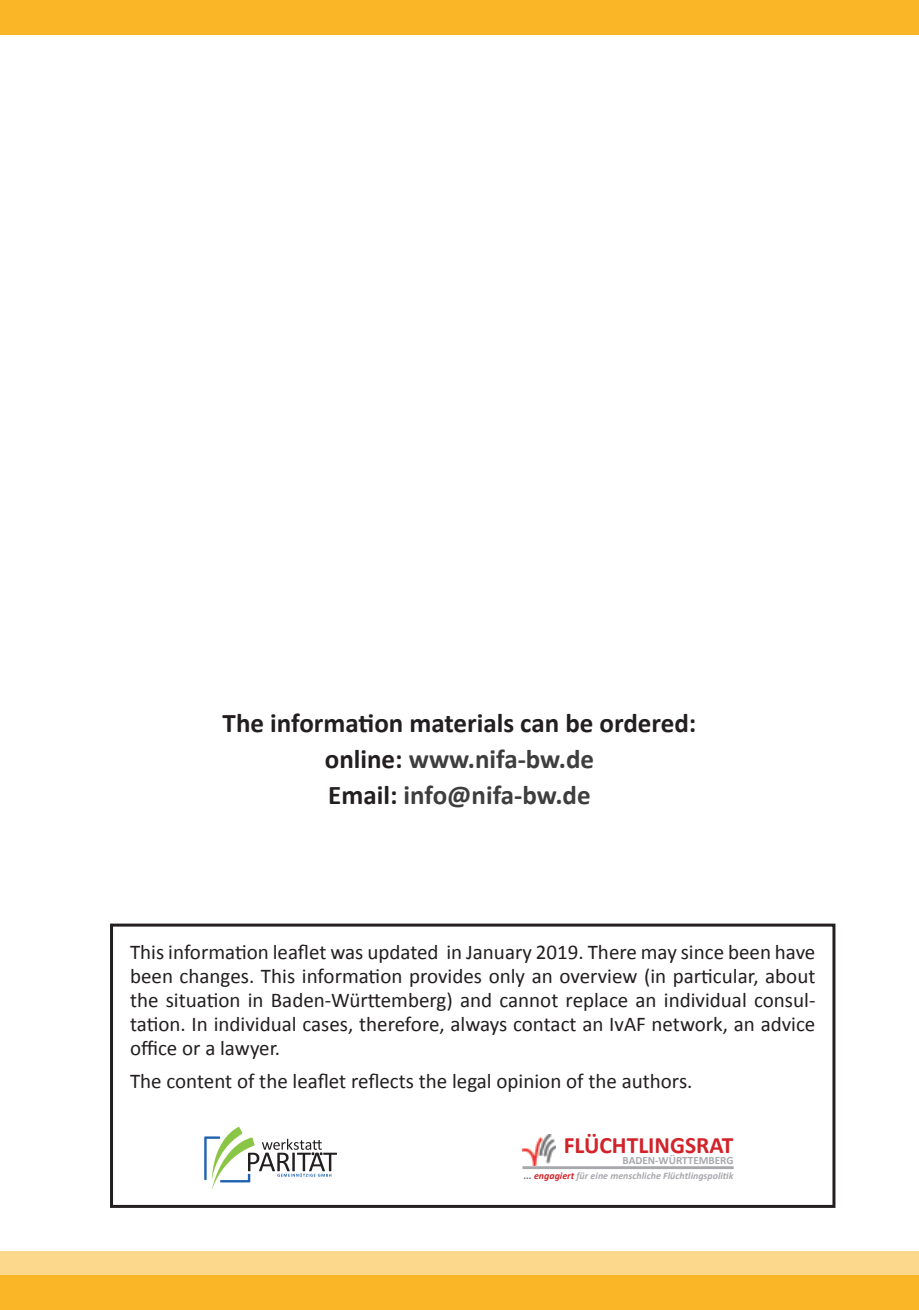
<style>
.page{position:relative;width:919px;height:1310px;background:#fff}
.page>*{position:absolute;margin:0;border:0;box-sizing:border-box;transform-origin:0 0}
.t1{font:700 27px/36px "Calibri";color:#231f20;text-align:center}
.t2{font:700 23.4px "Calibri";color:#d1232a}
.t3{font:21px/24px "Calibri";color:#231f20;text-align:justify}
.t4{font:700 11.1px "Calibri";color:#a8a9ad}
.t5{font:italic 700 9.9px "Calibri";color:#a8a9ad}
.s1{color:#3e3e3f}
.s2{color:#6c6d70}
.s3{color:#d1232a}
</style>
<div class="page">
<div style="left:0;top:0;width:918px;height:34px;background:#fab626"></div>
<div style="left:0;top:1276px;width:918px;height:34px;background:#fab626"></div>
<div style="left:0;top:1251px;width:918px;height:25px;background:#fcd88c"></div>
<div style="left:110px;top:923px;width:725px;height:285px;border:3px solid #231f20"></div>
<svg style="left:204px;top:1127px;width:133px;height:63px"></svg>
<hr style="left:522px;top:1166px;width:211px;height:3px;background:#a8a9ad">
<img style="left:522px;top:1135px;width:33px;height:30px">
<p class="t1" style="left:223px;top:705px;width:475px">The information materials can be ordered: online: <span class="s1">www.nifa-bw.de<br></span>Email: <span class="s1">info@nifa-bw.de</span></p>
<p class="t3" style="left:130px;top:940px;width:686px">This information leaflet was updated in January 2019. There may since been have been changes. This information provides only an overview (in particular, about the situation in Baden-Württemberg) and cannot replace an individual consul&shy;tation. In individual cases, therefore, always contact an IvAF network, an advice office or a lawyer.</p>
<p class="t3" style="left:130px;top:1069px;width:564px">The content of the leaflet reflects the legal opinion of the authors.</p>
<p class="t2" style="left:563px;top:1130px;width:171px">FLÜCHTLINGSRAT</p>
<p class="t4" style="left:622px;top:1153px;width:112px">BADEN-WÜRTTEMBERG</p>
<p class="t5" style="left:523px;top:1169px;width:211px"><span class="s2">...</span> <span class="s3">engagiert</span> für eine menschliche Flüchtlingspolitik</p>
</div>
